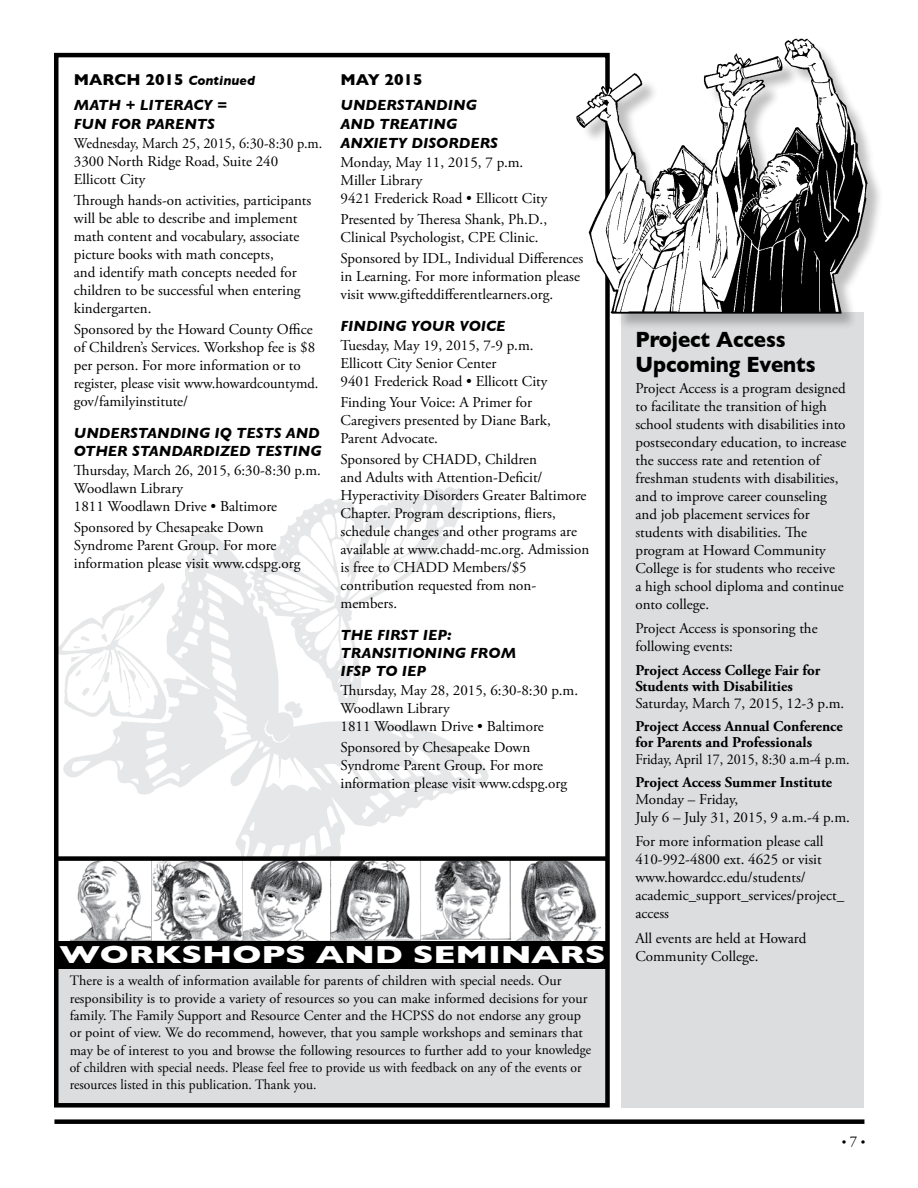
<style>
.page{position:relative;width:918px;height:1188px;background:#fff}
.page>*{position:absolute;margin:0;border:0;box-sizing:border-box;transform-origin:0 0}
.t1{font:700 25.2px "Gill Sans";letter-spacing:-.005em;color:#fff;scale:1.36 1}
.t2{font:700 22.5px/25.5px "Gill Sans";letter-spacing:-.005em;color:#000;scale:.91 1}
.t3{font:700 16.05px "Gill Sans";color:#000}
.t4{font:15px/18px "Adobe Garamond Pro";color:#000}
.t5{font:italic 700 15px "Gill Sans";color:#000}
.t6{font:700 15px/16.5px "Adobe Garamond Pro";color:#000}
.t7{font:15px/18px "Adobe Garamond Pro";color:#000;scale:.95 1}
.t8{font:15px "Adobe Garamond Pro";color:#000;scale:.93 1}
.t9{font:14.25px/17.2px "Adobe Garamond Pro";color:#000}
.t10{font:italic 700 13.5px "Gill Sans";color:#000}
.t11{font:12px "Adobe Garamond Pro";color:#000}
.s1{font-style:normal;font-size:16.05px}
.s2{font-size:15px}
</style>
<div class="page">
<img style="left:59px;top:487px;width:430px;height:453px">
<div style="left:54px;top:1119px;width:810px;height:5px;background:#000"></div>
<img style="left:510px;top:861px;width:91px;height:80px">
<img style="left:421px;top:861px;width:89px;height:78px">
<img style="left:71px;top:861px;width:350px;height:80px">
<div style="left:56px;top:963px;width:550px;height:141px;background:#dcddde"></div>
<div style="left:57px;top:941px;width:551px;height:27px;background:#000"></div>
<div style="left:56px;top:856px;width:551px;height:5px;background:#000"></div>
<div style="left:621px;top:312px;width:243px;height:796px;background:#dcddde"></div>
<div style="left:54px;top:53px;width:556px;height:1055px;border:4px solid #000"></div>
<div style="left:581px;top:43px;width:303px;height:288px;background:#000;opacity:.25"></div>
<img style="left:576px;top:38px;width:292px;height:276px">
<p class="t3" style="left:74px;top:70px;width:29px">March</p>
<p class="t10" style="left:146px;top:73px;width:111px"><span class="s1">2015</span> Continued</p>
<p class="t5" style="left:74px;top:96px;width:85px">MATH + LITERA</p>
<p class="t5" style="left:194px;top:96px;width:35px">CY =</p>
<p class="t5" style="left:74px;top:115px;width:48px">FUN FOR</p>
<p class="t5" style="left:146px;top:115px;width:20px">PARE</p>
<p class="t5" style="left:184px;top:115px;width:22px">NTS</p>
<p class="t7" style="left:74px;top:135px;width:263px">Wednesday, March 25, 2015, 6:30-8:30 p.m.<br>3300 North Ridge Road, Suite 240<br>Ellicott City</p>
<p class="t4" style="left:74px;top:192px;width:239px">Through hands-on activities, participants will be able to describe and implement math content and vocabulary, associate picture books with math concepts,<br>and identify math concepts needed for children to be successful when entering kindergarten.</p>
<p class="t4" style="left:74px;top:321px;width:246px">Sponsored by the Howard County Office of Children’s Services. Workshop fee is $8 per person. For more information or to register, please visit www.howardcountymd. gov/familyinstitute/</p>
<p class="t5" style="left:74px;top:424px;width:47px">UNDERSTA</p>
<p class="t5" style="left:157px;top:424px;width:89px">NDING IQ TESTS</p>
<p class="t5" style="left:286px;top:424px;width:36px">AND</p>
<p class="t5" style="left:74px;top:442px;width:191px">OTHER STANDARDIZED TESTI</p>
<p class="t5" style="left:298px;top:442px;width:24px">NG</p>
<p class="t4" style="left:74px;top:462px;width:249px">Thursday, March 26, 2015, 6:30-8:30 p.m.<br>Woodlawn Library<br>1811 Woodlawn Drive • Baltimore</p>
<p class="t4" style="left:74px;top:519px;width:228px">Sponsored by Chesapeake Down<br>Syndrome Parent Group. For more information please visit www.cdspg.org</p>
<p class="t3" style="left:341px;top:70px;width:84px">May 2015</p>
<p class="t5" style="left:341px;top:96px;width:47px">UNDERSTA</p>
<p class="t5" style="left:424px;top:96px;width:54px">NDING</p>
<p class="t5" style="left:341px;top:115px;width:49px">AND TREATI</p>
<p class="t5" style="left:434px;top:115px;width:24px">NG</p>
<p class="t5" style="left:341px;top:134px;width:93px">ANXIETY DISOR</p>
<p class="t5" style="left:459px;top:134px;width:22px">DERS</p>
<p class="t4" style="left:341px;top:154px;width:208px">Monday, May 11, 2015, 7 p.m.<br>Miller Library<br>9421 Frederick Road • Ellicott City</p>
<p class="t4" style="left:341px;top:211px;width:208px">Presented by Theresa Shank, Ph.D.,<br>Clinical Psychologist, CPE Clinic.</p>
<p class="t4" style="left:341px;top:250px;width:244px">Sponsored by IDL, Individual Differences in Learning. For more information please visit www.gifteddifferentlearners.org.</p>
<p class="t5" style="left:341px;top:317px;width:165px">FINDING YOUR VOICE</p>
<p class="t4" style="left:341px;top:337px;width:208px">Tuesday, May 19, 2015, 7-9 p.m.<br>Ellicott City Senior Center<br>9401 Frederick Road • Ellicott City</p>
<p class="t4" style="left:341px;top:394px;width:212px">Finding Your Voice: A Primer for<br>Caregivers presented by Diane Bark,<br>Parent Advocate.</p>
<p class="t4" style="left:341px;top:451px;width:250px">Sponsored by CHADD, Children<br>and Adults with Attention-Deficit/ Hyperactivity Disorders Greater Baltimore Chapter. Program descriptions, fliers, schedule changes and other programs are available at www.chadd-mc.org. Admission is free to CHADD Members/$5 contribution requested from non&shy;members.</p>
<p class="t5" style="left:341px;top:626px;width:46px">THE FIRST</p>
<p class="t5" style="left:423px;top:626px;width:30px">IEP:</p>
<p class="t5" style="left:341px;top:644px;width:11px">TRA</p>
<p class="t5" style="left:371px;top:644px;width:22px">NSITIO</p>
<p class="t5" style="left:425px;top:644px;width:57px">NING FRO</p>
<p class="t5" style="left:501px;top:644px;width:17px">M</p>
<p class="t5" style="left:341px;top:662px;width:87px">IFSP TO IEP</p>
<p class="t4" style="left:341px;top:682px;width:239px">Thursday, May 28, 2015, 6:30-8:30 p.m.<br>Woodlawn Library<br>1811 Woodlawn Drive • Baltimore</p>
<p class="t4" style="left:341px;top:739px;width:228px">Sponsored by Chesapeake Down<br>Syndrome Parent Group. For more information please visit www.cdspg.org</p>
<h1 class="t1" style="left:59px;top:940px;width:109px">Wor kshops</h1>
<h1 class="t1" style="left:316px;top:940px;width:103px">and Semi</h1>
<h1 class="t1" style="left:501px;top:940px;width:42px">nars</h1>
<p class="t9" style="left:70px;top:973px;width:523px">There is a wealth of information available for parents of children with special needs. Our responsibility is to provide a variety of resources so you can make informed decisions for your family. The Family Support and Resource Center and the HCPSS do not endorse any group or point of view. We do recommend, however, that you sample workshops and seminars that may be of interest to you and browse the following resources to further add to your knowledge of children with special needs. Please feel free to provide us with feedback on any of the events or resources listed in this publication. Thank you.</p>
<h2 class="t2" style="left:635px;top:326px;width:200px">Project Access<br>Upcoming Events</h2>
<p class="t4" style="left:635px;top:379px;width:212px">Project Access is a program designed to facilitate the transition of high school students with disabilities into postsecondary education, to increase the success rate and retention of freshman students with disabilities, and to improve career counseling and job placement services for students with disabilities. The program at Howard Community College is for students who receive<br>a high school diploma and continue onto college.</p>
<p class="t4" style="left:635px;top:620px;width:184px">Project Access is sponsoring the following events:</p>
<p class="t6" style="left:635px;top:662px;width:186px">Project Access College Fair for<br>Students with Disabilities</p>
<p class="t4" style="left:635px;top:694px;width:210px">Saturday, March 7, 2015, 12-3 p.m.</p>
<p class="t6" style="left:635px;top:718px;width:209px">Project Access Annual Conference for Parents and Professionals</p>
<p class="t8" style="left:635px;top:750px;width:232px">Friday, April 17, 2015, 8:30 a.m-4 p.m.</p>
<p class="t6" style="left:635px;top:774px;width:198px">Project Access Summer Institute</p>
<p class="t4" style="left:635px;top:790px;width:216px">Monday – Friday,<br>July 6 – July 31, 2015, 9 a.m.-4 p.m.</p>
<p class="t4" style="left:635px;top:833px;width:210px">For more information please call<br>410-992-4800 ext. 4625 or visit www.howardcc.edu/students/ academic_support_services/project_ access</p>
<p class="t4" style="left:635px;top:930px;width:172px">All events are held at Howard<br>Community College.</p>
<p class="t11" style="left:842px;top:1135px;width:25px">• <span class="s2">7</span> •</p>
</div>
